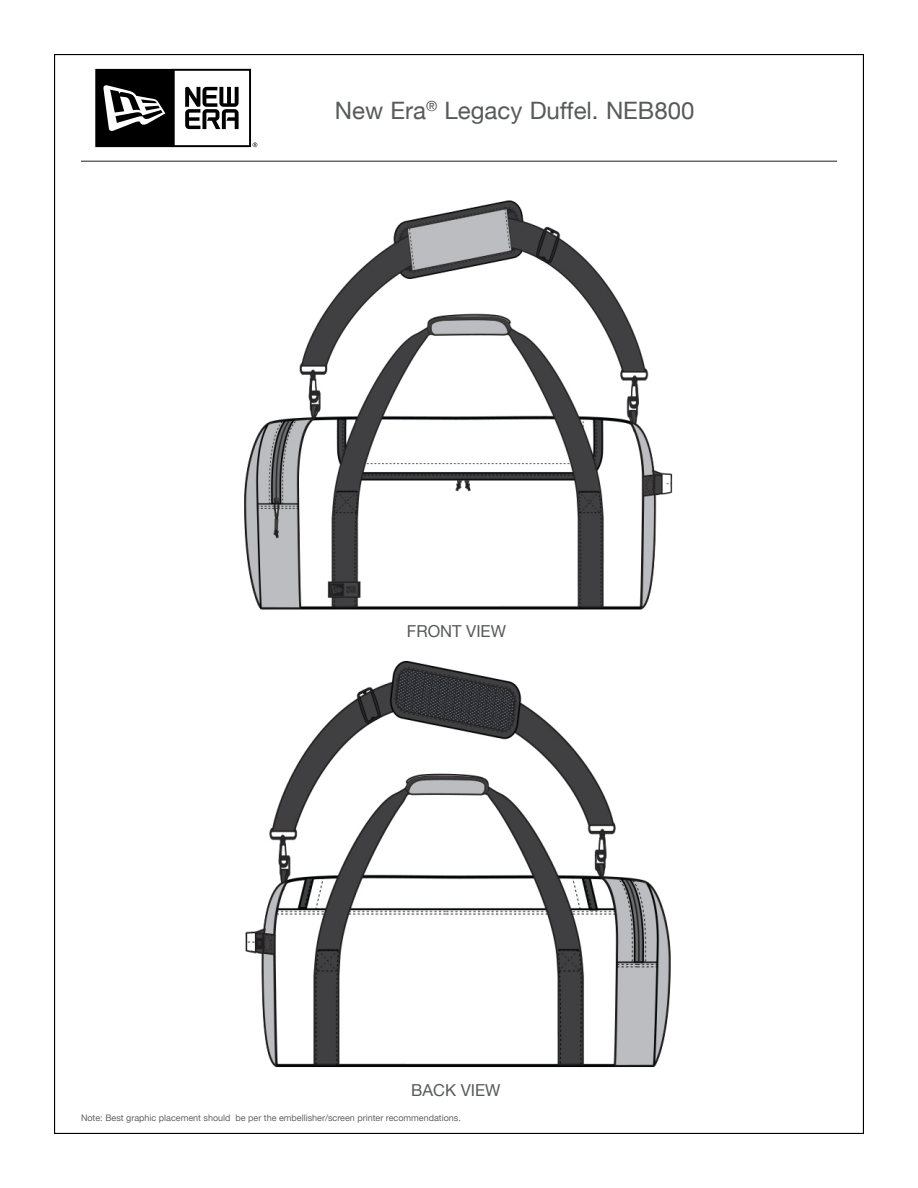
<style>
.page{position:relative;width:918px;height:1188px;background:#fff}
.page>*{position:absolute;margin:0;border:0;box-sizing:border-box;transform-origin:0 0}
.t1{font:24px "Helvetica Neue";color:#58595b}
.t2{font:16.5px "Helvetica Neue";color:#58595b}
.t3{font:9px "Helvetica Neue";color:#636466}
</style>
<div class="page">
<hr style="left:81px;top:161px;width:756px;height:1px;background:#636466">
<svg style="left:95px;top:69px;width:162px;height:78px"></svg>
<img style="left:244px;top:200px;width:429px;height:410px">
<img style="left:245px;top:660px;width:426px;height:408px">
<h1 class="t1" style="left:335px;top:96px;width:361px">New Era<sup>®</sup> Legacy Duffel. NEB800</h1>
<h2 class="t2" style="left:407px;top:621px;width:100px">FRONT VIEW</h2>
<h2 class="t2" style="left:411px;top:1080px;width:91px">BACK VIEW</h2>
<p class="t3" style="left:81px;top:1113px;width:381px">Note: Best graphic placement should be per the embellisher/screen printer recommendations.</p>
</div>
